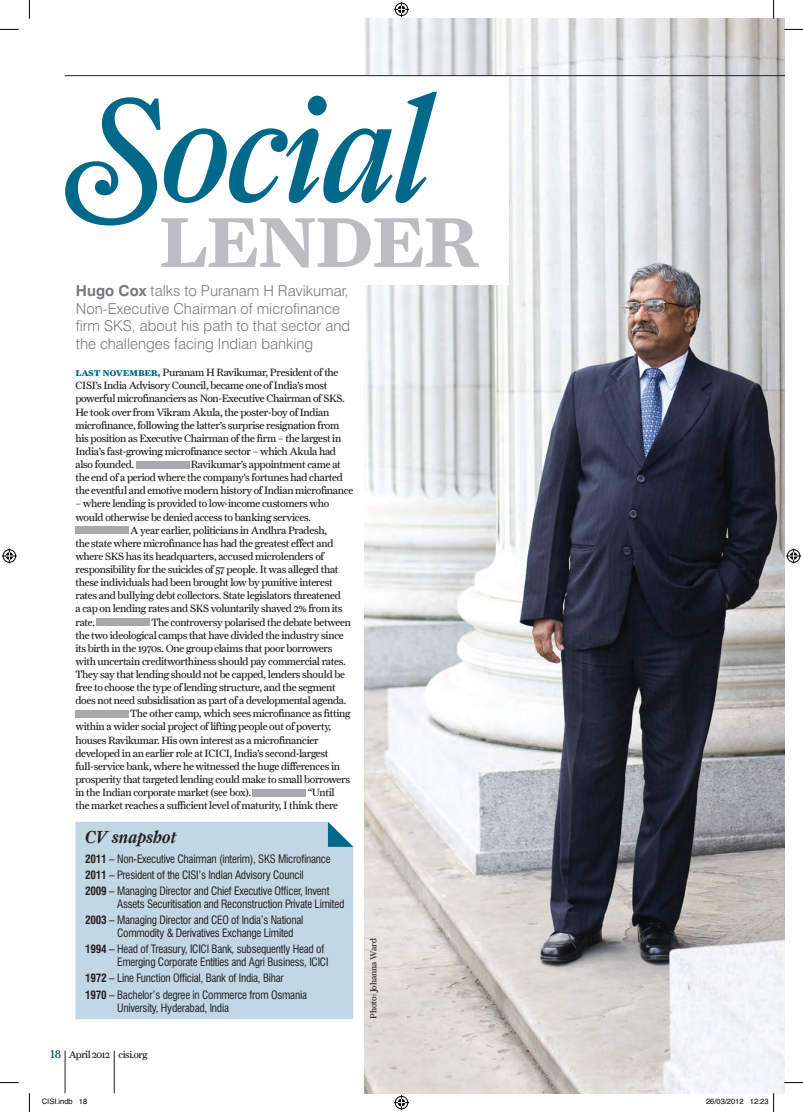
<style>
.page{position:relative;width:803px;height:1112px;background:#fff}
.page>*{position:absolute;margin:0;border:0;box-sizing:border-box;transform-origin:0 0}
.t1{font:150px "Farnham Display Reg Ital Swash";letter-spacing:-.03em;color:#00698a}
.t2{font:90px "Farnham Text Semi SC";letter-spacing:-.03em;color:#bcbdc0}
.t3{font:italic 500 17.5px "Farnham Display";color:#231f20}
.t4{font:300 15px/17.5px "Swiss 721 BT";color:#76787b}
.t5{font:condensed 11.25px/16.4px "Swiss 721 BT";letter-spacing:-.02em;color:#231f20}
.t6{font:10.62px/13.1px "Farnham Text";letter-spacing:-.025em;color:#231f20}
.t7{font:10px "Farnham Text";letter-spacing:-.04em;color:#231f20}
.t8{font:8.75px "Farnham Text";letter-spacing:-.01em;color:#231f20}
.t9{font:7.5px "Helvetica";color:#000}
.s1{font-weight:700}
.s2{font-family:"Farnham Text Bold SC";color:#00698a}
.s3{font-family:"Farnham Display";font-size:11.25px;color:#004e59}
</style>
<div class="page">
<img style="left:364px;top:19px;width:420px;height:1073px">
<div style="left:81px;top:76px;width:427px;height:208px;background:#fff"></div>
<hr style="left:65px;top:75px;width:708px;height:1px;background:#231f20">
<div style="left:75px;top:821px;width:278px;height:197px;background:#c1d7e4"></div>
<svg style="left:328px;top:821px;width:25px;height:25px"></svg>
<hr style="left:65px;top:1050px;width:1px;height:42px;background:#231f20">
<hr style="left:114px;top:1050px;width:1px;height:42px;background:#231f20">
<div style="left:136px;top:461px;width:53px;height:7px;background:#a8a9ad"></div>
<div style="left:75px;top:526px;width:54px;height:7px;background:#a8a9ad"></div>
<div style="left:97px;top:618px;width:53px;height:7px;background:#a8a9ad"></div>
<div style="left:75px;top:710px;width:54px;height:7px;background:#a8a9ad"></div>
<div style="left:253px;top:788px;width:53px;height:7px;background:#a8a9ad"></div>
<svg style="left:0;top:29px;width:19px;height:1px"></svg>
<svg style="left:784px;top:29px;width:19px;height:1px"></svg>
<svg style="left:0;top:1082px;width:19px;height:1px"></svg>
<svg style="left:784px;top:1081px;width:19px;height:2px"></svg>
<svg style="left:29px;top:0;width:1px;height:19px"></svg>
<svg style="left:29px;top:1093px;width:1px;height:18px"></svg>
<svg style="left:773px;top:0;width:1px;height:19px"></svg>
<svg style="left:394px;top:2px;width:15px;height:15px"></svg>
<svg style="left:394px;top:1095px;width:15px;height:14px"></svg>
<svg style="left:2px;top:548px;width:15px;height:15px"></svg>
<svg style="left:786px;top:548px;width:15px;height:15px"></svg>
<svg style="left:750px;top:1092px;width:24px;height:19px"></svg>
<h1 class="t1" style="left:75px;top:62px;width:357px">Social</h1>
<h2 class="t2" style="left:158px;top:181px;width:323px">lender</h2>
<h3 class="t4" style="left:76px;top:282px;width:276px"><span class="s1">Hugo Cox</span> talks to Puranam H Ravikumar, Non-Executive Chairman of microfinance firm SKS, about his path to that sector and the challenges facing I ndian banking</h3>
<p class="t6" style="left:75px;top:366px;width:271px"><span class="s2">last november,</span> Puranam H Ravikumar, President of the CISI’s India Advisory Council, became one of India’s most powerful microfinanciers as Non-Executive Chairman of SKS.<br>He took over from Vikram Akula, the poster-boy of Indian microfinance, following the latter’s surprise resignation from his position as Executive Chairman of the firm – the largest in India’s fast-growing microfinance sector – which Akula had also founded.</p>
<p class="t6" style="left:75px;top:457px;width:279px;text-indent:115px">Ravikumar’s appointment came at the end of a period where the company’s fortunes had charted the eventful and emotive modern history of Indian microfinance</p>
<p class="t6" style="left:75px;top:497px;width:255px">– where lending is provided to low-income customers who</p>
<p class="t6" style="left:75px;top:510px;width:237px">would otherwise be denied access to banking services.</p>
<p class="t6" style="left:130px;top:523px;width:198px">A year earlier, politicians in Andhra Pradesh,</p>
<p class="t6" style="left:75px;top:536px;width:260px">the state where microfinance has had the greatest effect and</p>
<p class="t6" style="left:75px;top:549px;width:250px">where SKS has its headquarters, accused microlenders of</p>
<p class="t6" style="left:75px;top:562px;width:264px">responsibility for the suicides of 57 people. It was alleged that</p>
<p class="t6" style="left:75px;top:575px;width:259px">these individuals had been brought low by punitive interest</p>
<p class="t6" style="left:75px;top:588px;width:267px">rates and bullying debt collectors. State legislators threatened</p>
<p class="t6" style="left:75px;top:602px;width:269px">a cap on lending rates and SKS voluntarily shaved 2% from its</p>
<p class="t6" style="left:75px;top:615px;width:21px">rate.</p>
<p class="t6" style="left:151px;top:615px;width:201px">The controversy polarised the debate between</p>
<p class="t6" style="left:75px;top:628px;width:270px">the two ideological camps that have divided the industry since</p>
<p class="t6" style="left:75px;top:641px;width:259px">its birth in the 1970s. One group claims that poor borrowers</p>
<p class="t6" style="left:75px;top:654px;width:272px">with uncertain creditworthiness should pay commercial rates.</p>
<p class="t6" style="left:75px;top:667px;width:271px">They say that lending should not be capped, lenders should be</p>
<p class="t6" style="left:75px;top:680px;width:262px">free to choose the type of lending structure, and the segment</p>
<p class="t6" style="left:75px;top:693px;width:273px">does not need subsidisation as part of a developmental agenda.</p>
<p class="t6" style="left:130px;top:706px;width:222px">The other camp, which sees microfinance as fitting</p>
<p class="t6" style="left:75px;top:720px;width:257px">within a wider social project of lifting people out of poverty,</p>
<p class="t6" style="left:75px;top:733px;width:245px">houses Ravikumar. His own interest as a microfinancier</p>
<p class="t6" style="left:75px;top:746px;width:254px">developed in an earlier role at ICICI, India’s second-largest</p>
<p class="t6" style="left:75px;top:759px;width:266px">full-service bank, where he witnessed the huge differences in</p>
<p class="t6" style="left:75px;top:772px;width:276px">prosperity that targeted lending could make to small borrowers</p>
<p class="t6" style="left:75px;top:785px;width:177px">in the Indian corporate market (see box).</p>
<p class="t6" style="left:75px;top:785px;width:264px;text-indent:232px">“Until the market reaches a sufficient level of maturity, I think there</p>
<h3 class="t3" style="left:85px;top:826px;width:93px">CV snapshot</h3>
<p class="t5" style="left:85px;top:850px;width:247px"><span class="s1">2011</span> – Non-Executive Chairman (interim), SKS Microfinance<br><span class="s1">2011</span> – President of the CISI’s Indian Advisory Council<br><span class="s1">2009</span> – Managing Director and Chief Executive Officer, Invent</p>
<p class="t5" style="left:85px;top:895px;width:261px;text-indent:32px">Assets Securitisation and Reconstruction Private Limited<br><span class="s1">2003</span> – Managing Director and CEO of India’s National</p>
<p class="t5" style="left:85px;top:924px;width:240px;text-align:center">Commodity &amp; Derivatives Exchange Limited<br><span class="s1">1994</span> – Head of Treasury, ICICI Bank, subsequently Head of</p>
<p class="t5" style="left:85px;top:953px;width:245px;text-indent:32px">Emerging Corporate Entities and Agri Business, ICICI<br><span class="s1">1972</span> – Line Function Official, Bank of India, Bihar<br><span class="s1">1970</span> – Bachelor’s degree in Commerce from Osmania</p>
<p class="t5" style="left:117px;top:999px;width:113px">University, Hyderabad, India</p>
<p class="t7" style="left:51px;top:1048px;width:98px"><span class="s3">18</span> April 2012 cisi.org</p>
<p class="t8" style="left:368px;top:1018px;width:82px;rotate:-90deg">Photo: Johanna Ward</p>
<p class="t9" style="left:42px;top:1095px;width:47px">CISI.indb 18</p>
<p class="t9" style="left:706px;top:1095px;width:64px">26/03/2012 12:23</p>
</div>
